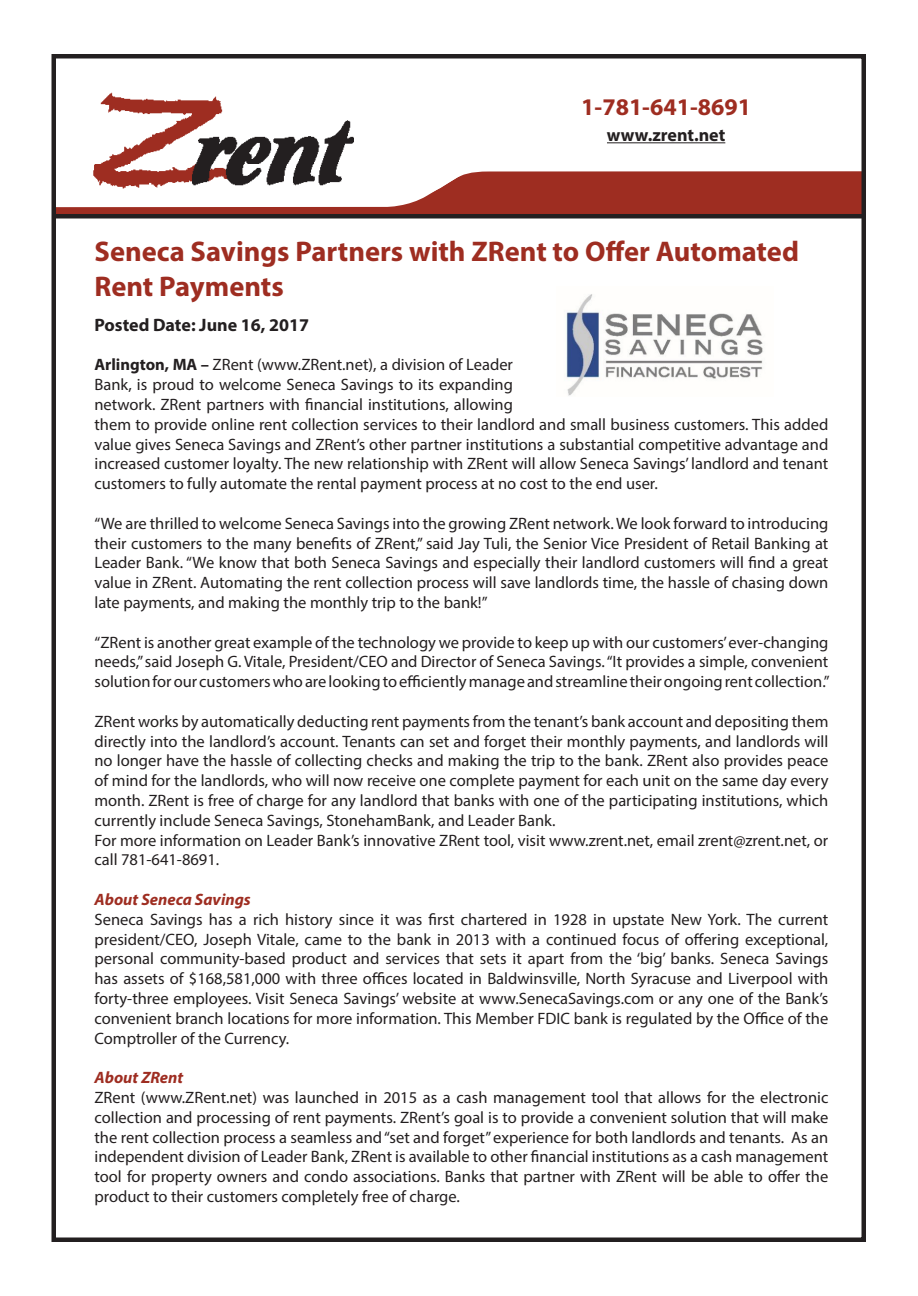
<style>
.page{position:relative;width:918px;height:1296px;background:#fff}
.page>*{position:absolute;margin:0;border:0;box-sizing:border-box;transform-origin:0 0}
.t1{font:700 28.5px/34.5px "Myriad Pro";color:#9e2d21}
.t2{font:700 24px "Myriad Pro";color:#9e2d21}
.t3{font:700 18px "Myriad Pro";color:#231f20}
.t4{font:16.5px/19.8px "Myriad Pro";color:#231f20;text-align:justify}
.t5{font:italic 700 16.5px "Myriad Pro";color:#9e2d21}
.s1{font-weight:700}
</style>
<div class="page">
<div style="left:57px;top:171px;width:804px;height:43px;background:#9e2d21"></div>
<svg style="left:51px;top:98px;width:426px;height:109px"></svg>
<hr style="left:54px;top:214px;width:810px;height:4px;background:#231f20">
<div style="left:52px;top:54px;width:814px;height:1188px;border:4px solid #231f20"></div>
<hr style="left:607px;top:142px;width:118px;height:1px;background:#231f20">
<img style="left:88px;top:92px;width:266px;height:97px">
<img style="left:566px;top:294px;width:197px;height:102px">
<h2 class="t2" style="left:581px;top:91px;width:171px">1-781-641-8691</h2>
<p class="t3" style="left:607px;top:123px;width:120px">www.zrent.net</p>
<p class="t1" style="left:94px;top:233px;width:706px">Seneca Savings Partners with ZRent to Offer Automated<br>Rent Payments</p>
<p class="t3" style="left:94px;top:313px;width:216px">Posted Date: June 16, 2017</p>
<p class="t4" style="left:94px;top:355px;width:735px;text-align:left"><span class="s1">Arlington, MA –</span> ZRent (www.ZRent.net), a division of Leader<br>Bank, is proud to welcome Seneca Savings to its expanding<br>network. ZRent partners with financial institutions, allowing<br>them to provide online rent collection services to their landlord and small business customers. This added value gives Seneca Savings and ZRent’s other partner institutions a substantial competitive advantage and increased customer loyalty. The new relationship with ZRent will allow Seneca Savings’ landlord and tenant customers to fully automate the rental payment process at no cost to the end user.</p>
<p class="t4" style="left:94px;top:513px;width:735px">“We are thrilled to welcome Seneca Savings into the growing ZRent network. We look forward to introducing their customers to the many benefits of ZRent,” said Jay Tuli, the Senior Vice President of Retail Banking at Leader Bank. “We know that both Seneca Savings and especially their landlord customers will find a great value in ZRent. Automating the rent collection process will save landlords time, the hassle of chasing down late payments, and making the monthly trip to the bank!”</p>
<p class="t4" style="left:94px;top:632px;width:737px">“ZRent is another great example of the technology we provide to keep up with our customers’ ever-changing needs,” said Joseph G. Vitale, President/CEO and Director of Seneca Savings. “It provides a simple, convenient solution for our customers who are looking to efficiently manage and streamline their ongoing rent collection.”</p>
<p class="t4" style="left:94px;top:711px;width:735px">ZRent works by automatically deducting rent payments from the tenant’s bank account and depositing them directly into the landlord’s account. Tenants can set and forget their monthly payments, and landlords will no longer have the hassle of collecting checks and making the trip to the bank. ZRent also provides peace of mind for the landlords, who will now receive one complete payment for each unit on the same day every month. ZRent is free of charge for any landlord that banks with one of the participating institutions, which currently include Seneca Savings, StonehamBank, and Leader Bank.</p>
<p class="t4" style="left:94px;top:830px;width:735px">For more information on Leader Bank’s innovative ZRent tool, visit www.zrent.net, email zrent@zrent.net, or call 781-641-8691.</p>
<p class="t5" style="left:94px;top:889px;width:158px">About Seneca Savings</p>
<p class="t4" style="left:94px;top:909px;width:735px">Seneca Savings has a rich history since it was first chartered in 1928 in upstate New York. The current president/CEO, Joseph Vitale, came to the bank in 2013 with a continued focus of offering exceptional, personal community-based product and services that sets it apart from the ‘big’ banks. Seneca Savings has assets of $168,581,000 with three offices located in Baldwinsville, North Syracuse and Liverpool with forty-three employees. Visit Seneca Savings’ website at www.SenecaSavings.com or any one of the Bank’s convenient branch locations for more information. This Member FDIC bank is regulated by the Office of the Comptroller of the Currency.</p>
<p class="t5" style="left:94px;top:1067px;width:90px">About ZRent</p>
<p class="t4" style="left:94px;top:1087px;width:735px">ZRent (www.ZRent.net) was launched in 2015 as a cash management tool that allows for the electronic collection and processing of rent payments. ZRent’s goal is to provide a convenient solution that will make the rent collection process a seamless and “set and forget” experience for both landlords and tenants. As an independent division of Leader Bank, ZRent is available to other financial institutions as a cash management tool for property owners and condo associations. Banks that partner with ZRent will be able to offer the product to their customers completely free of charge.</p>
</div>
